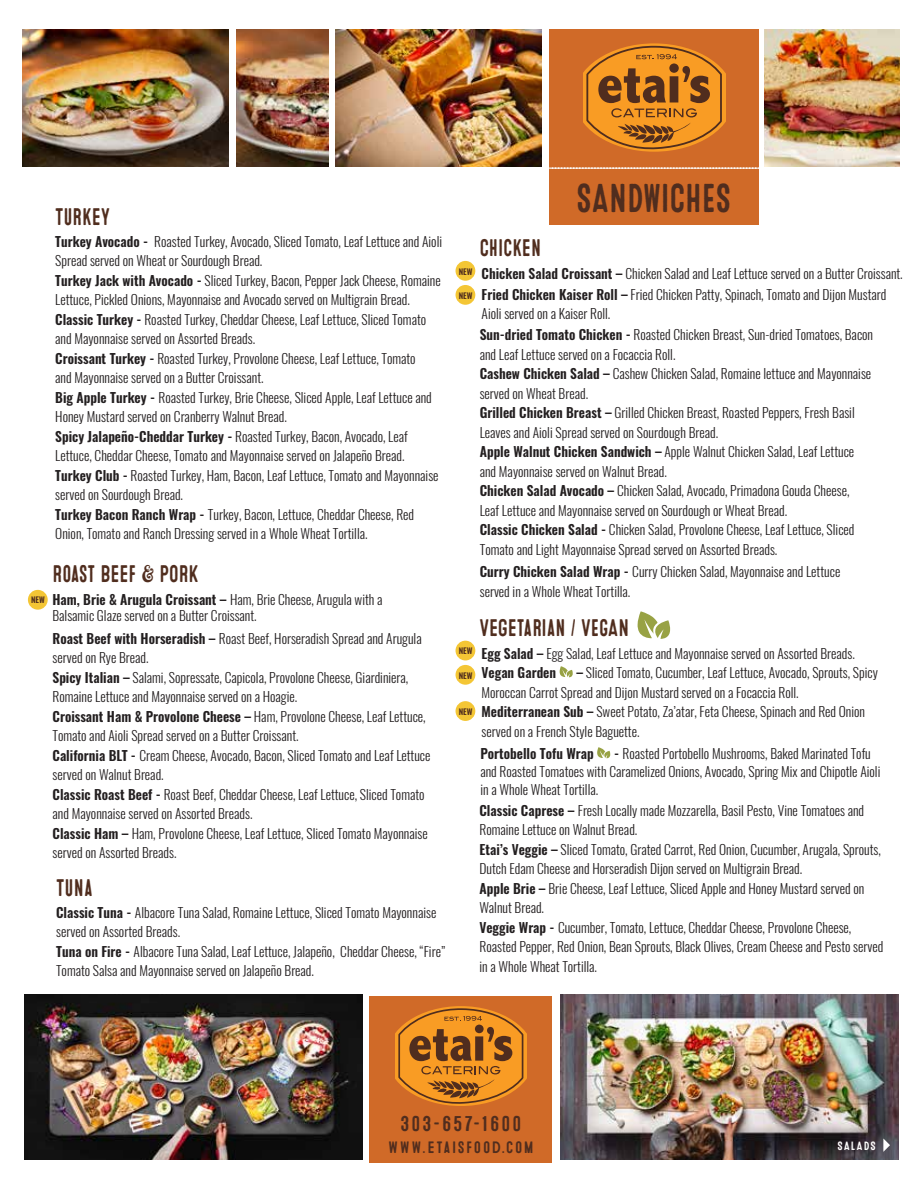
<style>
.page{position:relative;width:918px;height:1188px;background:#fff}
.page>*{position:absolute;margin:0;border:0;box-sizing:border-box;transform-origin:0 0}
.t1{font:40.35px "Microbrew One";color:#502d1e;scale:.85 1}
.t2{font:24px "Microbrew One";color:#502d1e;scale:.85 1}
.t3{font:21.45px "Microbrew One";letter-spacing:.1em;color:#502d1e}
.t4{font:16.5px "Microbrew One";letter-spacing:.095em;color:#502d1e}
.t5{font:300 13.5px/19.5px "Oswald";color:#231f20}
.t6{font:600 13.5px "Oswald";color:#231f20}
.t7{font:12px "Microbrew One";letter-spacing:.09em;color:#fff}
.t8{font:600 8.1px "Oswald";color:#502d1e}
.s1{font-weight:600}
</style>
<div class="page">
<div style="left:549px;top:29px;width:210px;height:196px;background:#d06a28"></div>
<img style="left:560px;top:994px;width:339px;height:166px">
<img style="left:24px;top:994px;width:338px;height:166px">
<svg style="left:883px;top:1139px;width:7px;height:13px"></svg>
<img style="left:335px;top:29px;width:207px;height:137px">
<img style="left:764px;top:29px;width:135px;height:138px">
<img style="left:236px;top:30px;width:93px;height:137px">
<div style="left:28px;top:590px;width:20px;height:20px;background:#f4c635;border-radius:50%"></div>
<div style="left:456px;top:261px;width:19px;height:20px;background:#f4c635;border-radius:50%"></div>
<div style="left:456px;top:641px;width:19px;height:19px;background:#f4c635;border-radius:50%"></div>
<div style="left:456px;top:665px;width:19px;height:20px;background:#f4c635;border-radius:50%"></div>
<div style="left:456px;top:701px;width:19px;height:20px;background:#f4c635;border-radius:50%"></div>
<div style="left:456px;top:285px;width:19px;height:20px;background:#f4c635;border-radius:50%"></div>
<img style="left:22px;top:29px;width:207px;height:138px">
<div style="left:370px;top:996px;width:182px;height:167px;background:#d06a28"></div>
<svg style="left:395px;top:1006px;width:132px;height:100px"></svg>
<svg style="left:583px;top:43px;width:143px;height:109px"></svg>
<svg style="left:549px;top:167px;width:210px;height:2px"></svg>
<svg style="left:638px;top:611px;width:32px;height:28px"></svg>
<svg style="left:560px;top:666px;width:13px;height:11px"></svg>
<svg style="left:597px;top:747px;width:13px;height:11px"></svg>
<h2 class="t2" style="left:55px;top:203px;width:66px">TURKEY</h2>
<p class="t5" style="left:55px;top:230px;width:388px"><span class="s1">Turkey Avocado -</span> Roasted Turkey, Avocado, Sliced Tomato, Leaf Lettuce and Aioli Spread served on Wheat or Sourdough Bread.<br><span class="s1">Turkey Jack with Avocado -</span> Sliced Turkey, Bacon, Pepper Jack Cheese, Romaine Lettuce, Pickled Onions, Mayonnaise and Avocado served on Multigrain Bread.<br><span class="s1">Classic Turkey -</span> Roasted Turkey, Cheddar Cheese, Leaf Lettuce, Sliced Tomato and Mayonnaise served on Assorted Breads.<br><span class="s1">Croissant Turkey -</span> Roasted Turkey, Provolone Cheese, Leaf Lettuce, Tomato<br>and Mayonnaise served on a Butter Croissant.<br><span class="s1">Big Apple Turkey -</span> Roasted Turkey, Brie Cheese, Sliced Apple, Leaf Lettuce and Honey Mustard served on Cranberry Walnut Bread.<br><span class="s1">Spicy Jalapeño-Cheddar Turkey -</span> Roasted Turkey, Bacon, Avocado, Leaf Lettuce, Cheddar Cheese, Tomato and Mayonnaise served on Jalapeño Bread.<br><span class="s1">Turkey Club -</span> Roasted Turkey, Ham, Bacon, Leaf Lettuce, Tomato and Mayonnaise served on Sourdough Bread.<br><span class="s1">Turkey Bacon Ranch Wrap -</span> Turkey, Bacon, Lettuce, Cheddar Cheese, Red Onion, Tomato and Ranch Dressing served in a Whole Wheat Tortilla.</p>
<p class="t8" style="left:31px;top:596px;width:15px">NEW</p>
<h2 class="t2" style="left:52px;top:560px;width:174px">ROAST BEEF &amp; PORK</h2>
<p class="t5" style="left:53px;top:590px;width:332px;line-height:16.2px"><span class="s1">Ham, Brie &amp; Arugula Croissant –</span> Ham, Brie Cheese, Arugula with a<br>Balsamic Glaze served on a Butter Croissant.</p>
<p class="t5" style="left:53px;top:627px;width:371px"><span class="s1">Roast Beef with Horseradish –</span> Roast Beef, Horseradish Spread and Arugula</p>
<p class="t5" style="left:53px;top:646px;width:380px">served on Rye Bread.<br><span class="s1">Spicy Italian –</span> Salami, Sopressate, Capicola, Provolone Cheese, Giardiniera, Romaine Lettuce and Mayonnaise served on a Hoagie.<br><span class="s1">Croissant Ham &amp; Provolone Cheese –</span> Ham, Provolone Cheese, Leaf Lettuce, Tomato and Aioli Spread served on a Butter Croissant.<br><span class="s1">California BLT -</span> Cream Cheese, Avocado, Bacon, Sliced Tomato and Leaf Lettuce served on Walnut Bread.<br><span class="s1">Classic Roast Beef -</span> Roast Beef, Cheddar Cheese, Leaf Lettuce, Sliced Tomato and Mayonnaise served on Assorted Breads.<br><span class="s1">Classic Ham –</span> Ham, Provolone Cheese, Leaf Lettuce, Sliced Tomato Mayonnaise served on Assorted Breads.</p>
<h2 class="t2" style="left:56px;top:874px;width:45px">TUNA</h2>
<p class="t5" style="left:56px;top:901px;width:391px"><span class="s1">Classic Tuna -</span> Albacore Tuna Salad, Romaine Lettuce, Sliced Tomato Mayonnaise served on Assorted Breads.<br><span class="s1">Tuna on Fire -</span> Albacore Tuna Salad, Leaf Lettuce, Jalapeño, Cheddar Cheese, “Fire”</p>
<p class="t5" style="left:56px;top:960px;width:259px">Tomato Salsa and Mayonnaise served on Jalapeño Bread.</p>
<h1 class="t1" style="left:577px;top:175px;width:183px">SANDWICHES</h1>
<p class="t8" style="left:459px;top:267px;width:15px">NEW</p>
<p class="t8" style="left:459px;top:291px;width:15px">NEW</p>
<h2 class="t2" style="left:480px;top:234px;width:74px">CHICKEN</h2>
<p class="t5" style="left:482px;top:261px;width:423px;line-height:21px"><span class="s1">Chicken Salad Croissant –</span> Chicken Salad and Leaf Lettuce served on a Butter Croissant.<br><span class="s1">Fried Chicken Kaiser Roll –</span> Fried Chicken Patty, Spinach, Tomato and Dijon Mustard</p>
<p class="t5" style="left:482px;top:303px;width:130px">Aioli served on a Kaiser Roll.</p>
<p class="t5" style="left:480px;top:324px;width:395px"><span class="s1">Sun-dried Tomato Chicken -</span> Roasted Chicken Breast, Sun-dried Tomatoes, Bacon and Leaf Lettuce served on a Focaccia Roll.<br><span class="s1">Cashew Chicken Salad –</span> Cashew Chicken Salad, Romaine lettuce and Mayonnaise served on Wheat Bread.<br><span class="s1">Grilled Chicken Breast –</span> Grilled Chicken Breast, Roasted Peppers, Fresh Basil Leaves and Aioli Spread served on Sourdough Bread.<br><span class="s1">Apple Walnut Chicken Sandwich –</span> Apple Walnut Chicken Salad, Leaf Lettuce and Mayonnaise served on Walnut Bread.<br><span class="s1">Chicken Salad Avocado –</span> Chicken Salad, Avocado, Primadona Gouda Cheese,<br>Leaf Lettuce and Mayonnaise served on Sourdough or Wheat Bread.<br><span class="s1">Classic Chicken Salad -</span> Chicken Salad, Provolone Cheese, Leaf Lettuce, Sliced</p>
<p class="t5" style="left:480px;top:561px;width:362px"><span class="s1">Curry Chicken Salad Wrap -</span> Curry Chicken Salad, Mayonnaise and Lettuce served in a Whole Wheat Tortilla.</p>
<p class="t5" style="left:480px;top:538px;width:299px">Tomato and Light Mayonnaise Spread served on Assorted Breads.</p>
<h2 class="t2" style="left:479px;top:614px;width:178px">VEGETARIAN / VEGAN</h2>
<p class="t8" style="left:459px;top:647px;width:15px">NEW</p>
<p class="t8" style="left:459px;top:671px;width:15px">NEW</p>
<p class="t8" style="left:459px;top:707px;width:15px">NEW</p>
<p class="t5" style="left:482px;top:642px;width:375px"><span class="s1">Egg Salad –</span> Egg Salad, Leaf Lettuce and Mayonnaise served on Assorted Breads.<br><span class="s1">Vegan Garden</span></p>
<p class="t5" style="left:482px;top:661px;width:398px;text-indent:95px"><span class="s1">–</span> Sliced Tomato, Cucumber, Leaf Lettuce, Avocado, Sprouts, Spicy Moroccan Carrot Spread and Dijon Mustard served on a Focaccia Roll.<br><span class="s1">Mediterranean Sub –</span> Sweet Potato, Za’atar, Feta Cheese, Spinach and Red Onion served on a French Style Baguette.</p>
<p class="t5" style="left:480px;top:743px;width:402px;line-height:18px;text-indent:134px"><span class="s1">-</span> Roasted Portobello Mushrooms, Baked Marinated Tofu and Roasted Tomatoes with Caramelized Onions, Avocado, Spring Mix and Chipotle Aioli in a Whole Wheat Tortilla.</p>
<p class="t6" style="left:480px;top:746px;width:115px">Portobello Tofu Wrap</p>
<p class="t5" style="left:479px;top:799px;width:405px"><span class="s1">Classic Caprese –</span> Fresh Locally made Mozzarella, Basil Pesto, Vine Tomatoes and Romaine Lettuce on Walnut Bread.<br><span class="s1">Etai’s Veggie –</span> Sliced Tomato, Grated Carrot, Red Onion, Cucumber, Arugala, Sprouts, Dutch Edam Cheese and Horseradish Dijon served on Multigrain Bread.<br><span class="s1">Apple Brie –</span> Brie Cheese, Leaf Lettuce, Sliced Apple and Honey Mustard served on Walnut Bread.<br><span class="s1">Veggie Wrap -</span> Cucumber, Tomato, Lettuce, Cheddar Cheese, Provolone Cheese, Roasted Pepper, Red Onion, Bean Sprouts, Black Olives, Cream Cheese and Pesto served in a Whole Wheat Tortilla.</p>
<h3 class="t3" style="left:401px;top:1112px;width:122px">303-657-1600</h3>
<p class="t4" style="left:388px;top:1137px;width:147px">WWW.ETAISFOOD.COM</p>
<p class="t7" style="left:838px;top:1139px;width:40px">SALADS</p>
</div>
